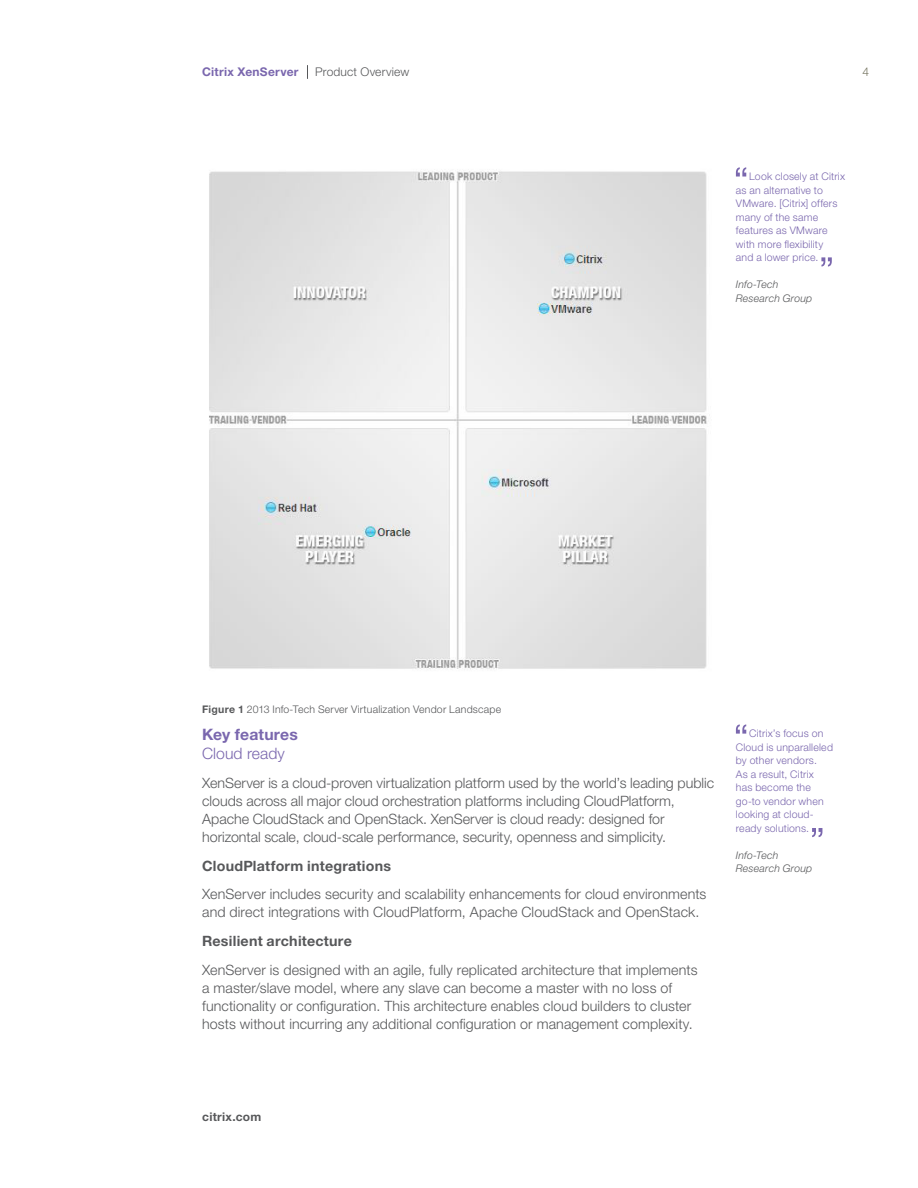
<style>
.page{position:relative;width:918px;height:1188px;background:#fff}
.page>*{position:absolute;margin:0;border:0;box-sizing:border-box;transform-origin:0 0}
.Paragraph_Head{font:700 15.75px "Helvetica Neue LT Pro";letter-spacing:.01em;color:#7a67ae}
.Paragraph_Subhead{font:300 15.75px "Helvetica Neue LT Pro";letter-spacing:.005em;color:#7a67ae}
.Body_Copy{font:300 14.25px/18px "Helvetica Neue LT Pro";letter-spacing:.005em;color:#57585a}
.Body_Copy-2{font:700 14.25px "Helvetica Neue LT Pro";letter-spacing:.015em;color:#57585a}
.t1{font:700 12px "Helvetica Neue LT Pro";letter-spacing:.025em;color:#7a67ae}
.t2{font:300 12px "Helvetica Neue LT Pro";letter-spacing:.015em;color:#57585a}
.t3{font:700 12px "Helvetica Neue LT Pro";letter-spacing:.025em;color:#57585a}
.t4{font:300 12px "Helvetica Neue LT Pro";color:#767561}
.Sidebar_Quote{font:300 10.5px/13.5px "Helvetica Neue LT Pro";letter-spacing:.02em;color:#7a67ae}
.Figure_Title{font:300 10.5px "Helvetica Neue LT Pro";letter-spacing:.02em;color:#57585a}
.Sidebar_Quote-2{font:italic 300 10.5px/13.5px "Helvetica Neue LT Pro";letter-spacing:.02em;color:#57585a}
.s1{font-weight:700}
</style>
<div class="page">
<svg style="left:307px;top:65px;width:1px;height:14px"></svg>
<img style="left:209px;top:171px;width:501px;height:499px">
<svg style="left:736px;top:167px;width:10px;height:10px"></svg>
<svg style="left:821px;top:257px;width:11px;height:10px"></svg>
<svg style="left:736px;top:725px;width:10px;height:9px"></svg>
<svg style="left:812px;top:828px;width:10px;height:9px"></svg>
<p class="t1" style="left:202px;top:64px;width:98px">Citrix XenServer</p>
<p class="t2" style="left:315px;top:64px;width:96px">Product Overview</p>
<p class="t4" style="left:863px;top:64px;width:8px">4</p>
<p class="Sidebar_Quote" style="left:736px;top:169px;width:111px;text-indent:13px">Look closely at Citrix as an alternative to<br>VMware. [Citrix] offers many of the same features as VMware with more flexibility<br>and a lower price.</p>
<p class="Sidebar_Quote-2" style="left:736px;top:277px;width:78px">Info-Tech<br>Research Group</p>
<p class="Figure_Title" style="left:202px;top:702px;width:301px"><span class="s1">Figure 1</span> 2013 Info-Tech Server Virtualization Vendor Landscape</p>
<p class="Paragraph_Head" style="left:202px;top:724px;width:97px">Key features</p>
<p class="Paragraph_Subhead" style="left:202px;top:744px;width:84px">Cloud ready</p>
<p class="Body_Copy" style="left:202px;top:773px;width:513px">XenServer is a cloud-proven virtualization platform used by the world’s leading public clouds across all major cloud orchestration platforms including CloudPlatform, Apache CloudStack and OpenStack. XenServer is cloud ready: designed for horizontal scale, cloud-scale performance, security, openness and simplicity.</p>
<p class="Body_Copy-2" style="left:202px;top:857px;width:190px">CloudPlatform integrations</p>
<p class="Body_Copy" style="left:202px;top:885px;width:506px">XenServer includes security and scalability enhancements for cloud environments and direct integrations with CloudPlatform, Apache CloudStack and OpenStack.</p>
<p class="Body_Copy-2" style="left:202px;top:932px;width:151px">Resilient architecture</p>
<p class="Body_Copy" style="left:202px;top:961px;width:497px">XenServer is designed with an agile, fully replicated architecture that implements a master/slave model, where any slave can become a master with no loss of functionality or configuration. This architecture enables cloud builders to cluster hosts without incurring any additional configuration or management complexity.</p>
<p class="Sidebar_Quote" style="left:736px;top:727px;width:99px;text-indent:13px">Citrix’s focus on<br>Cloud is unparalleled by other vendors.<br>As a result, Citrix has become the go-to vendor when looking at cloud&shy;ready solutions.</p>
<p class="Sidebar_Quote-2" style="left:736px;top:848px;width:78px">Info-Tech<br>Research Group</p>
<p class="t3" style="left:202px;top:1109px;width:61px">citrix.com</p>
</div>
